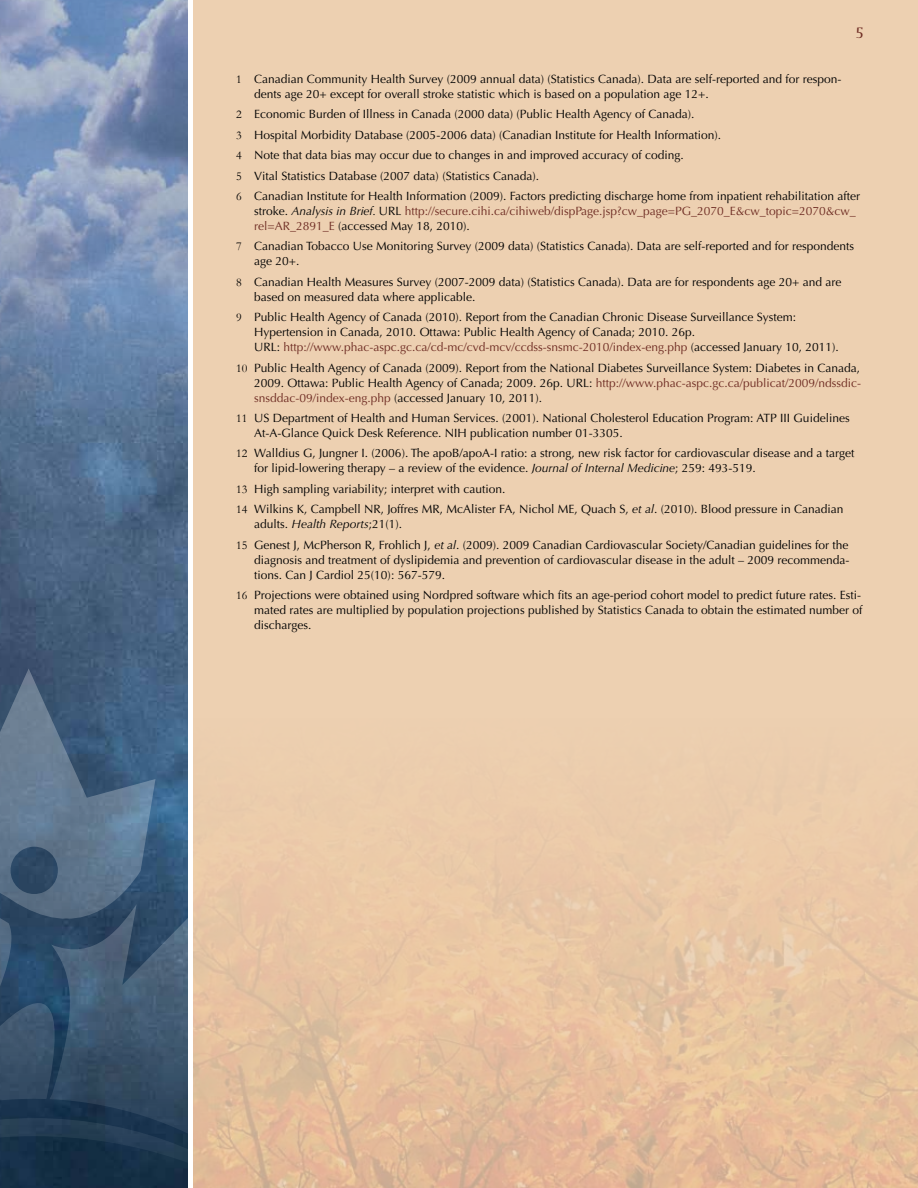
<style>
.page{position:relative;width:918px;height:1188px;background:#fff}
.page>*{position:absolute;margin:0;border:0;box-sizing:border-box;transform-origin:0 0}
.t1{font:15px "Ellington MT Std";color:#6e2c23}
.t2{font:12px/15px "Optima LT Std";color:#000}
.t3{font:12px/15px "Optima LT Std";color:#6e2c23}
.s1{font-family:"Garamond"}
.s2{color:#000}
.s3{font-style:italic;color:#000}
.s4{color:#6e2c23}
.s5{font-style:italic}
</style>
<div class="page">
<div style="left:193px;top:0;width:725px;height:1188px;background:linear-gradient(to bottom,#f0d5b7,#e6c2a0)"></div>
<img style="left:0;top:422px;width:188px;height:246px">
<img style="left:0;top:0;width:188px;height:422px">
<svg style="left:0;top:1160px;width:188px;height:28px;background:#142e44"></svg>
<svg style="left:0;top:668px;width:188px;height:492px;background:#3f5a75"></svg>
<p class="t1" style="left:855px;top:24px;width:10px">5</p>
<p class="t2" style="left:254px;top:72px;width:589px;text-indent:-18px"><span class="s1">1</span> Canadian Community Health Survey (2009 annual data) (Statistics Canada). Data are self-reported and for respon&shy;dents age 20+ except for overall stroke statistic which is based on a population age 12+.</p>
<p class="t2" style="left:236px;top:104px;width:626px;line-height:20.4px"><span class="s1">2</span> Economic Burden of Illness in Canada (2000 data) (Public Health Agency of Canada).<br><span class="s1">3</span> Hospital Morbidity Database (2005-2006 data) (Canadian Institute for Health Information).<br><span class="s1">4</span> Note that data bias may occur due to changes in and improved accuracy of coding.<br><span class="s1">5</span> Vital Statistics Database (2007 data) (Statistics Canada).<br><span class="s1">6</span> Canadian Institute for Health Information (2009). Factors predicting discharge home from inpatient rehabilitation after</p>
<p class="t3" style="left:254px;top:204px;width:603px"><span class="s2">stroke.</span> <span class="s3">Analysis in Brief.</span> <span class="s2">URL</span> http://secure.cihi.ca/cihiweb/dispPage.jsp?cw_page=PG_2070_E&amp;cw_topic=2070&amp;cw_ rel=AR_2891_E <span class="s2">(accessed May 18, 2010).</span></p>
<p class="t2" style="left:254px;top:239px;width:602px;text-indent:-18px"><span class="s1">7</span> Canadian Tobacco Use Monitoring Survey (2009 data) (Statistics Canada). Data are self-reported and for respondents age 20+.</p>
<p class="t2" style="left:254px;top:274px;width:589px;text-indent:-18px"><span class="s1">8</span> Canadian Health Measures Survey (2007-2009 data) (Statistics Canada). Data are for respondents age 20+ and are based on measured data where applicable.</p>
<p class="t2" style="left:254px;top:310px;width:586px;text-indent:-18px"><span class="s1">9</span> Public Health Agency of Canada (2010). Report from the Canadian Chronic Disease Surveillance System:<br>Hypertension in Canada, 2010. Ottawa: Public Health Agency of Canada; 2010. 26p.<br>URL: <span class="s4">http://www.phac-aspc.gc.ca/cd-mc/cvd-mcv/ccdss-snsmc-2010/index-eng.php</span> (accessed January 10, 2011).</p>
<p class="t2" style="left:254px;top:360px;width:608px;text-align:justify;text-indent:-18px"><span class="s1">10</span> Public Health Agency of Canada (2009). Report from the National Diabetes Surveillance System: Diabetes in Canada, 2009. Ottawa: Public Health Agency of Canada; 2009. 26p. URL: <span class="s4">http://www.phac-aspc.gc.ca/publicat/2009/ndssdic&shy;snsddac-09/index-eng.php</span> (accessed January 10, 2011).</p>
<p class="t2" style="left:254px;top:411px;width:597px;text-indent:-18px"><span class="s1">11</span> US Department of Health and Human Services. (2001). National Cholesterol Education Program: ATP III Guidelines<br>At-A-Glance Quick Desk Reference. NIH publication number 01-3305.</p>
<p class="t2" style="left:254px;top:446px;width:602px;text-indent:-18px"><span class="s1">12</span> Walldius G, Jungner I. (2006). The apoB/apoA-I ratio: a strong, new risk factor for cardiovascular disease and a target for lipid-lowering therapy – a review of the evidence. <span class="s5">Journal of Internal Medicine</span>; 259: 493-519.</p>
<p class="t2" style="left:236px;top:479px;width:609px;line-height:20.4px"><span class="s1">13</span> High sampling variability; interpret with caution.<br><span class="s1">14</span> Wilkins K, Campbell NR, Joffres MR, McAlister FA, Nichol ME, Quach S, <span class="s5">et al</span>. (2010). Blood pressure in Canadian</p>
<p class="t2" style="left:236px;top:514px;width:614px;line-height:20.4px;text-indent:18px">adults. <span class="s5">Health Reports</span>;21(1).<br><span class="s1">15</span> Genest J, McPherson R, Frohlich J, <span class="s5">et al</span>. (2009). 2009 Canadian Cardiovascular Society/Canadian guidelines for the</p>
<p class="t2" style="left:254px;top:552px;width:597px">diagnosis and treatment of dyslipidemia and prevention of cardiovascular disease in the adult – 2009 recommenda&shy;tions. Can J Cardiol 25(10): 567-579.</p>
<p class="t2" style="left:254px;top:588px;width:610px;text-indent:-18px"><span class="s1">16</span> Projections were obtained using Nordpred software which fits an age-period cohort model to predict future rates. Esti&shy;mated rates are multiplied by population projections published by Statistics Canada to obtain the estimated number of discharges.</p>
</div>
